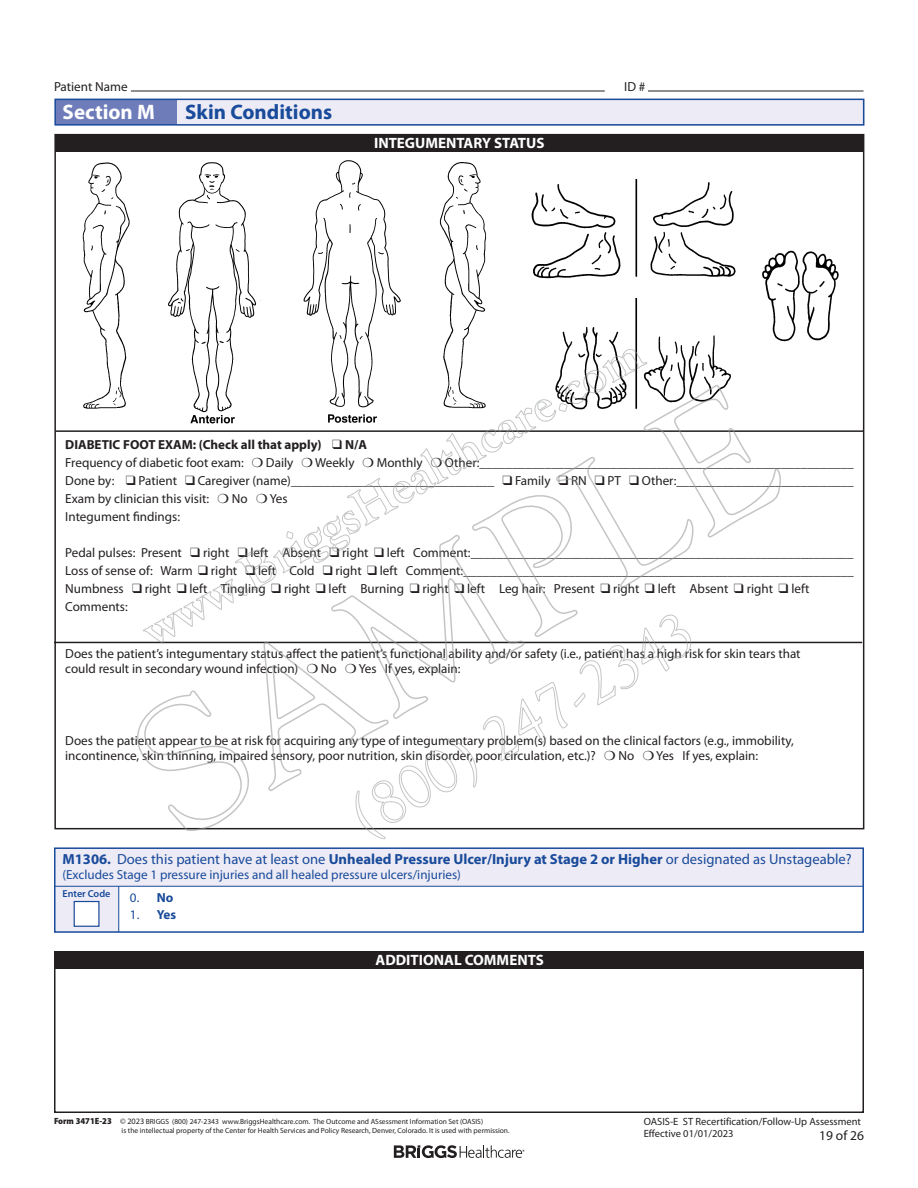
<style>
.page{position:relative;width:918px;height:1188px;background:#fff}
.page>*{position:absolute;margin:0;border:0;box-sizing:border-box;transform-origin:0 0}
.t1{font:700 21px "Myriad Pro";color:#194b9b}
.t2{font:700 21px "Myriad Pro";color:#fff}
.t3{font:700 15px "Myriad Pro";color:#fff}
.t4{font:14.7px "Myriad Pro";color:#194b9b}
.t5{font:13.5px "Myriad Pro";color:#231f20}
.t6{font:13.2px/18px "Myriad Pro";color:#231f20}
.t7{font:13.2px "Myriad Pro";color:#194b9b}
.t8{font:700 13.2px/18px "Myriad Pro";color:#231f20}
.t9{font:700 13.2px "Myriad Pro";color:#194b9b}
.t10{font:10.5px/12.8px "Myriad Pro";color:#231f20}
.t11{font:600 10.2px "Myriad Pro";color:#194b9b}
.t12{font:7.5px/9px "Myriad Pro";color:#231f20}
.s1{font-weight:400}
.s2{font-weight:700}
.s3{font-weight:900;font-stretch:semi-condensed;font-size:9px}
.s4{font-size:8.25px}
</style>
<div class="page">
<svg style="left:394px;top:1145px;width:131px;height:13px"></svg>
<hr style="left:648px;top:91px;width:216px;height:1px;background:#231f20">
<hr style="left:131px;top:91px;width:474px;height:1px;background:#231f20">
<div style="left:175px;top:99px;width:689px;height:27px;background:#edebf5"></div>
<div style="left:55px;top:100px;width:122px;height:25px;background:#6e7cb9"></div>
<div style="left:54px;top:99px;width:810px;height:27px;border:2px solid #194b9b"></div>
<div style="left:55px;top:134px;width:809px;height:18px;background:#231f20"></div>
<hr style="left:56px;top:430px;width:808px;height:2px;background:#231f20">
<hr style="left:54px;top:642px;width:808px;height:1px;background:#231f20">
<img style="left:82px;top:162px;width:48px;height:247px">
<img style="left:169px;top:162px;width:87px;height:187px">
<img style="left:303px;top:160px;width:98px;height:189px">
<img style="left:439px;top:162px;width:48px;height:187px">
<img style="left:531px;top:179px;width:205px;height:100px">
<img style="left:562px;top:299px;width:153px;height:50px">
<img style="left:762px;top:250px;width:77px;height:92px">
<div style="left:55px;top:886px;width:64px;height:46px;background:#edebf5"></div>
<div style="left:54px;top:848px;width:809px;height:38px;background:#edebf5"></div>
<hr style="left:55px;top:886px;width:808px;height:1px;background:#194b9b">
<hr style="left:118px;top:886px;width:1px;height:46px;background:#194b9b">
<div style="left:54px;top:847px;width:810px;height:86px;border:2px solid #194b9b"></div>
<div style="left:74px;top:901px;width:26px;height:26px;background:#fff;border:1px solid #194b9b"></div>
<div style="left:54px;top:951px;width:810px;height:162px;border:2px solid #231f20"></div>
<div style="left:55px;top:951px;width:809px;height:18px;background:#231f20"></div>
<svg style="left:137px;top:349px;width:644px;height:490px"></svg>
<p class="t6" style="left:54px;top:77px;width:75px">Patient Name</p>
<p class="t6" style="left:624px;top:77px;width:23px">ID #</p>
<h1 class="t2" style="left:63px;top:98px;width:94px">Section M</h1>
<h1 class="t1" style="left:185px;top:98px;width:148px">Skin Conditions</h1>
<p class="t3" style="left:374px;top:133px;width:172px">INTEGUMENTARY STATUS</p>
<p class="t8" style="left:65px;top:436px;width:303px">DIABETIC FOOT EXAM: (Check all that apply) ❑ N/A<br><span class="s1">Frequency of diabetic foot exam:</span></p>
<p class="t6" style="left:65px;top:454px;width:790px;text-align:justify;text-indent:380px">Other:_________________________________________________________ Done by: ❑ Patient ❑ Caregiver (name)_______________________________ ❑ Family ❑ RN ❑ PT ❑ Other:___________________________ Exam by clinician this visit:</p>
<p class="t6" style="left:266px;top:454px;width:29px">Daily</p>
<p class="t6" style="left:315px;top:454px;width:41px">Weekly</p>
<p class="t6" style="left:377px;top:454px;width:47px">Monthly</p>
<p class="t6" style="left:232px;top:490px;width:17px">No</p>
<p class="t6" style="left:270px;top:490px;width:19px">Yes</p>
<p class="t6" style="left:65px;top:508px;width:116px">Integument findings:</p>
<p class="t6" style="left:65px;top:544px;width:790px">Pedal pulses: Present ❑ right ❑ left Absent ❑ right ❑ left Comment:__________________________________________________________ Loss of sense of: Warm ❑ right ❑ left Cold ❑ right ❑ left Comment:___________________________________________________________ Numbness ❑ right ❑ left Tingling ❑ right ❑ left Burning ❑ right ❑ left Leg hair: Present ❑ right ❑ left Absent ❑ right ❑ left Comments:</p>
<p class="t6" style="left:65px;top:646px;width:737px;line-height:15px">Does the patient’s integumentary status affect the patient’s functional ability and/or safety (i.e., patient has a high risk for skin tears that could result in secondary wound infection)</p>
<p class="t6" style="left:321px;top:659px;width:17px">No</p>
<p class="t6" style="left:359px;top:659px;width:103px">Yes If yes, explain:</p>
<p class="t6" style="left:65px;top:733px;width:730px;line-height:15px">Does the patient appear to be at risk for acquiring any type of integumentary problem(s) based on the clinical factors (e.g., immobility, incontinence, skin thinning, impaired sensory, poor nutrition, skin disorder, poor circulation, etc.)?</p>
<p class="t6" style="left:618px;top:746px;width:17px">No</p>
<p class="t6" style="left:656px;top:746px;width:103px">Yes If yes, explain:</p>
<p class="t4" style="left:62px;top:850px;width:791px"><span class="s2">M1306.</span> Does this patient have at least one <span class="s2">Unhealed Pressure Ulcer/Injury at Stage 2 or Higher</span> or designated as Unstageable?</p>
<p class="t7" style="left:62px;top:866px;width:400px">(Excludes Stage 1 pressure injuries and all healed pressure ulcers/injuries)</p>
<p class="t7" style="left:130px;top:889px;width:45px">0. <span class="s2">No</span></p>
<p class="t9" style="left:130px;top:906px;width:48px"><span class="s1">1.</span> Yes</p>
<p class="t11" style="left:63px;top:887px;width:49px">Enter Code</p>
<p class="t3" style="left:376px;top:951px;width:170px">ADDITIONAL COMMENTS</p>
<p class="t12" style="left:122px;top:1117px;width:390px;text-indent:-68px"><span class="s3">Form 3471E-23</span> <span class="s4">© 2023</span> BRIGGS (800) 247-2343 www.BriggsHealthcare.com. The Outcome and ASsessment Information Set (OASIS)<br>is the intellectual property of the Center for Health Services and Policy Research, Denver, Colorado. It is used with permission.</p>
<p class="t10" style="left:644px;top:1115px;width:219px">OASIS-E ST Recertification/Follow-Up Assessment<br>Effective 01/01/2023</p>
<p class="t5" style="left:819px;top:1127px;width:46px">19 of 26</p>
</div>
